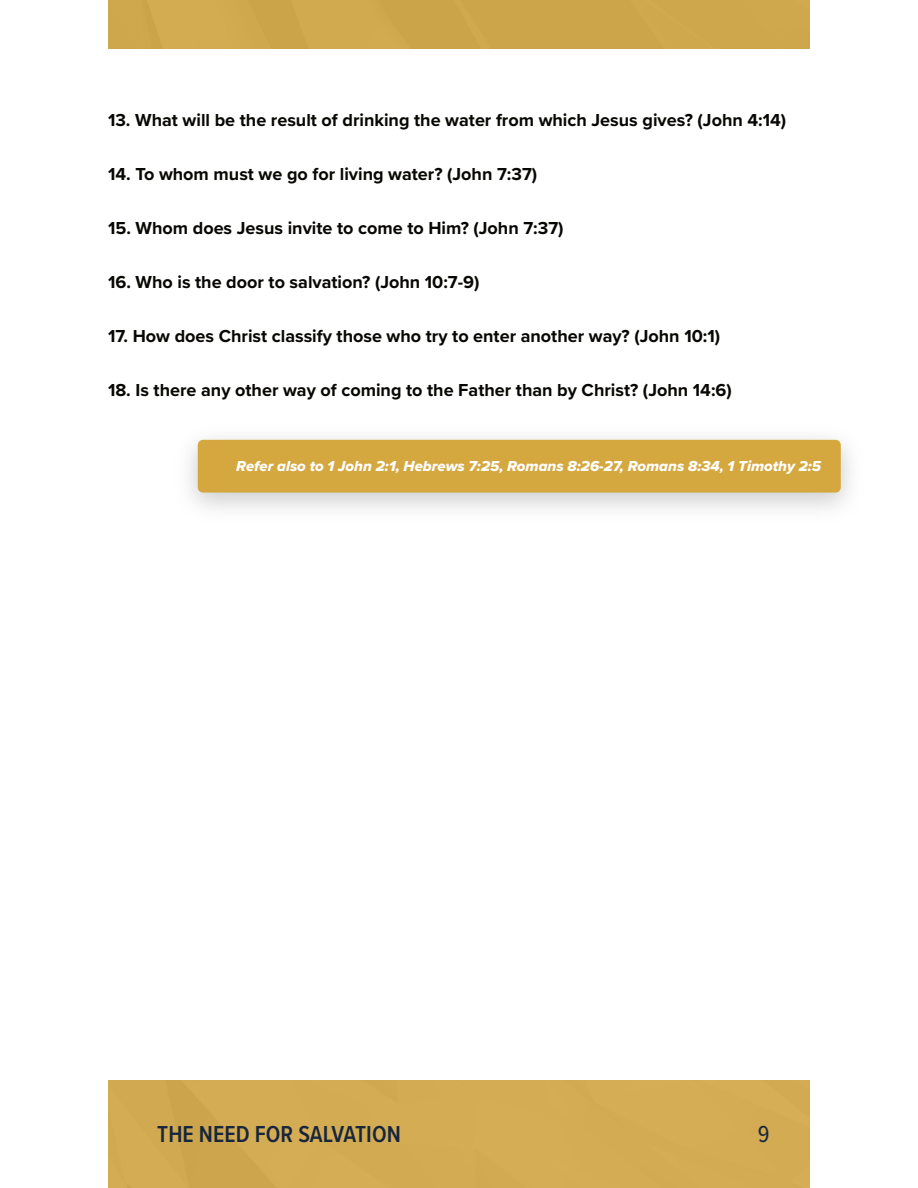
<style>
.page{position:relative;width:918px;height:1188px;background:#fff}
.page>*{position:absolute;margin:0;border:0;box-sizing:border-box;transform-origin:0 0}
.t1{font:600 24px "Proxima Nova A Cond";color:#17263d}
.t2{font:24px "Proxima Nova A Cond";color:#17263d}
.t3{font:700 18px "Proxima Nova";color:#080704}
.t4{font:15px "Proxima Nova Extrabld It";color:#fff}
</style>
<div class="page">
<div style="left:108px;top:0;width:702px;height:48px;background:#cea74c"></div>
<div style="left:108px;top:1080px;width:702px;height:108px;background:#d4ac54"></div>
<div style="left:198px;top:440px;width:643px;height:53px;background:#d5a73f;border-radius:5px"></div>
<p class="t3" style="left:108px;top:112px;width:680px">13. What will be the result of drinking the water from which Jesus gives? (John 4:14)</p>
<p class="t3" style="left:108px;top:166px;width:431px">14. To whom must we go for living water? (John 7:37)</p>
<p class="t3" style="left:108px;top:220px;width:457px">15. Whom does Jesus invite to come to Him? (John 7:37)</p>
<p class="t3" style="left:108px;top:274px;width:373px">16. Who is the door to salvation? (John 10:7-9)</p>
<p class="t3" style="left:108px;top:328px;width:614px">17. How does Christ classify those who try to enter another way? (John 10:1)</p>
<p class="t3" style="left:108px;top:382px;width:625px">18. Is there any other way of coming to the Father than by Christ? (John 14:6)</p>
<p class="t4" style="left:236px;top:459px;width:586px">Refer also to 1 John 2:1, Hebrews 7:25, Romans 8:26-27, Romans 8:34, 1 Timothy 2:5</p>
<h1 class="t1" style="left:157px;top:1123px;width:245px">THE NEED FOR SALVATION</h1>
<h1 class="t2" style="left:758px;top:1123px;width:13px">9</h1>
</div>
